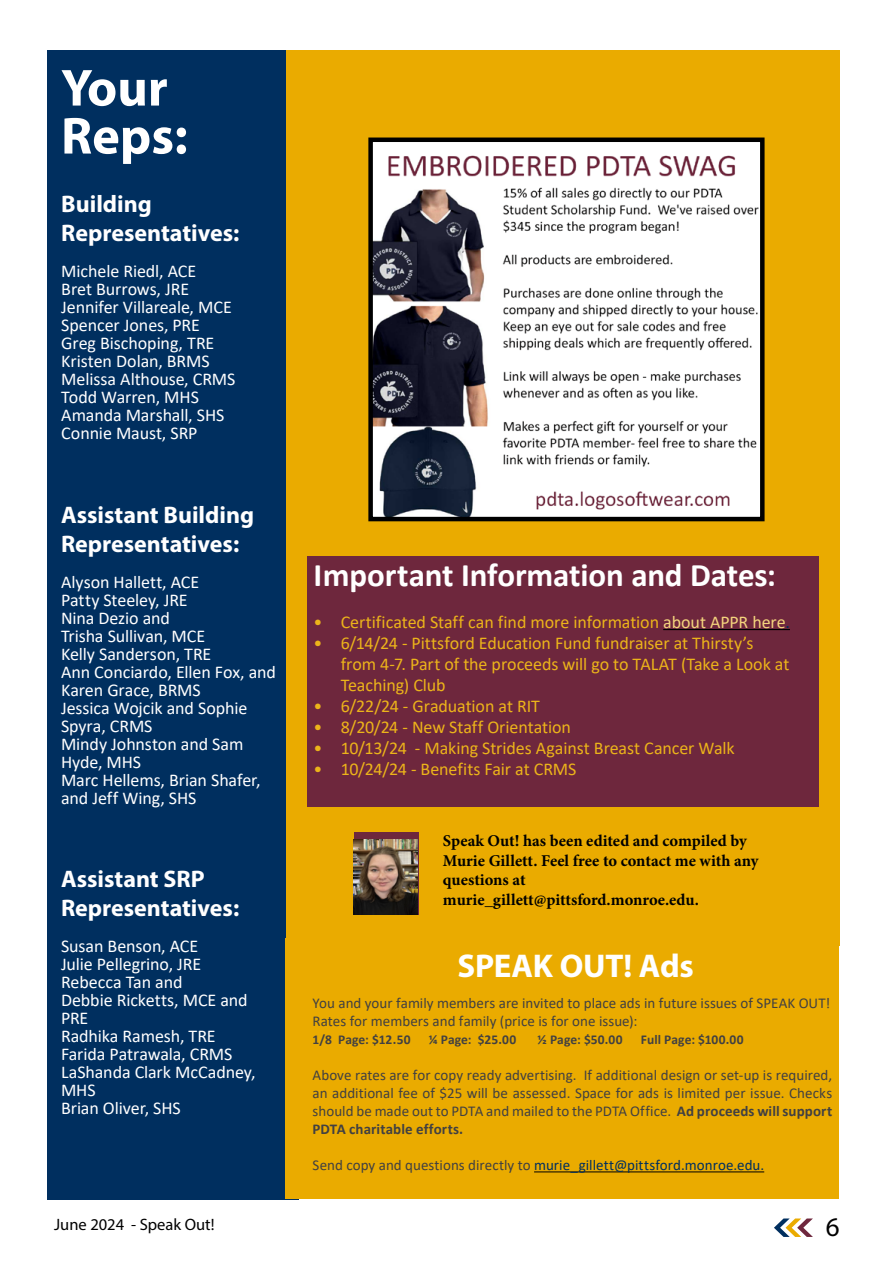
<style>
.page{position:relative;width:893px;height:1263px;background:#fff}
.page>*{position:absolute;margin:0;border:0;box-sizing:border-box;transform-origin:0 0}
.t1{font:700 52.5px/48px "Myriad Pro";color:#fff}
.t2{font:700 33px "Calibri";letter-spacing:-.005em;color:#fff}
.t3{font:700 33px "Myriad Pro";letter-spacing:-.01em;color:#fff}
.t4{font:27px "Myriad Pro";color:#000}
.t5{font:700 24px/28.8px "Myriad Pro";color:#fff}
.t6{font:18px/18px "Calibri";letter-spacing:-.005em;color:#fff}
.t7{font:18px/21px "Calibri";letter-spacing:-.005em;color:#ecb41a}
.t8{font:700 16.5px/19.8px "Minion Pro";color:#000}
.t9{font:16.5px "Myriad Pro";color:#000}
.t10{font:15px/18px "Calibri";letter-spacing:.005em;color:#414042}
.t11{font:15px "Calibri";letter-spacing:.005em;color:#002f5f}
.t12{font:700 13.5px "Calibri";letter-spacing:.005em;color:#414042}
.s1{color:#f4d47d}
.s2{color:#002f5f}
.s3{font-weight:700}
.s4{color:#414042}
</style>
<div class="page">
<svg style="left:774px;top:1218px;width:39px;height:19px"></svg>
<div style="left:48px;top:167px;width:251px;height:336px;background:#002f5f"></div>
<div style="left:48px;top:498px;width:251px;height:512px;background:#002f5f"></div>
<div style="left:48px;top:862px;width:251px;height:337px;background:#002f5f"></div>
<div style="left:48px;top:51px;width:252px;height:123px;background:#002f5f"></div>
<div style="left:286px;top:938px;width:553px;height:261px;background:#eaab00"></div>
<hr style="left:534px;top:1171px;width:230px;height:1px;background:#000">
<div style="left:286px;top:51px;width:554px;height:895px;background:#eaab00"></div>
<div style="left:307px;top:557px;width:512px;height:250px;background:#6e273d"></div>
<hr style="left:663px;top:629px;width:127px;height:1px;background:#000">
<img style="left:373px;top:143px;width:387px;height:373px">
<div style="left:368px;top:138px;width:397px;height:383px;border:4px solid #000"></div>
<div style="left:354px;top:833px;width:65px;height:82px;background:linear-gradient(to right,#6e273d,#6e273d)"></div>
<img style="left:354px;top:839px;width:63px;height:76px">
<h1 class="t1" style="left:61px;top:62px;width:128px">Your<br>Reps:</h1>
<h3 class="t5" style="left:61px;top:189px;width:180px">Building<br>Representatives:</h3>
<p class="t6" style="left:61px;top:261px;width:176px">Michele Riedl, ACE<br>Bret Burrows, JRE<br>Jennifer Villareale, MCE<br>Spencer Jones, PRE<br>Greg Bischoping, TRE<br>Kristen Dolan, BRMS<br>Melissa Althouse, CRMS<br>Todd Warren, MHS<br>Amanda Marshall, SHS<br>Connie Maust, SRP</p>
<h3 class="t5" style="left:61px;top:500px;width:195px">Assistant Building<br>Representatives:</h3>
<p class="t6" style="left:61px;top:572px;width:216px">Alyson Hallett, ACE<br>Patty Steeley, JRE<br>Nina Dezio and<br>Trisha Sullivan, MCE<br>Kelly Sanderson, TRE<br>Ann Conciardo, Ellen Fox, and<br>Karen Grace, BRMS<br>Jessica Wojcik and Sophie<br>Spyra, CRMS<br>Mindy Johnston and Sam<br>Hyde, MHS<br>Marc Hellems, Brian Shafer, and Jeff Wing, SHS</p>
<h3 class="t5" style="left:61px;top:864px;width:180px">Assistant SRP<br>Representatives:</h3>
<p class="t6" style="left:61px;top:936px;width:196px">Susan Benson, ACE<br>Julie Pellegrino, JRE<br>Rebecca Tan and<br>Debbie Ricketts, MCE and<br>PRE<br>Radhika Ramesh, TRE<br>Farida Patrawala, CRMS<br>LaShanda Clark McCadney,<br>MHS<br>Brian Oliver, SHS</p>
<h2 class="t2" style="left:314px;top:551px;width:464px">Important Information and Dates:</h2>
<p class="t7" style="left:314px;top:610px;width:478px">• Certificated Staff can find more information <span class="s1">about APPR here</span><span class="s2">.</span></p>
<p class="t7" style="left:341px;top:632px;width:450px;text-indent:-27px">• 6/14/24 - Pittsford Education Fund fundraiser at Thirsty’s from 4-7. Part of the proceeds will go to TALAT (Take a Look at<br>Teaching) Club</p>
<p class="t7" style="left:314px;top:695px;width:228px">• 6/22/24 - Graduation at RIT</p>
<p class="t7" style="left:314px;top:716px;width:259px">• 8/20/24 - New Staff Orientation</p>
<p class="t7" style="left:314px;top:737px;width:423px">• 10/13/24 - Making Strides Against Breast Cancer Walk</p>
<p class="t7" style="left:314px;top:758px;width:264px">• 10/24/24 - Benefits Fair at CRMS</p>
<p class="t8" style="left:443px;top:830px;width:317px">Speak Out! has been edited and compiled by Murie Gillett. Feel free to contact me with any questions at murie_gillett@pittsford.monroe.edu.</p>
<h2 class="t3" style="left:458px;top:944px;width:238px">SPEAK OUT! Ads</h2>
<p class="t10" style="left:313px;top:994px;width:519px">You and your family members are invited to place ads in future issues of SPEAK OUT!<br>Rates for members and family (price is for one issue):</p>
<p class="t12" style="left:313px;top:1030px;width:99px">1/8 Page: $12.50</p>
<p class="t12" style="left:429px;top:1030px;width:89px">¼ Page: $25.00</p>
<p class="t12" style="left:538px;top:1030px;width:86px">½ Page: $50.00</p>
<p class="t12" style="left:641px;top:1030px;width:104px">Full Page: $100.00</p>
<p class="t10" style="left:313px;top:1066px;width:521px;text-align:justify">Above rates are for copy ready advertising. If additional design or set-up is required, an additional fee of $25 will be assessed. Space for ads is limited per issue. Checks should be made out to PDTA and mailed to the PDTA Office. <span class="s3">Ad proceeds will support PDTA charitable efforts.</span></p>
<p class="t11" style="left:313px;top:1155px;width:453px"><span class="s4">Send copy and questions directly to</span> murie_gillett@pittsford.monroe.edu.</p>
<p class="t9" style="left:54px;top:1214px;width:162px">June 2024 - Speak Out!</p>
<h3 class="t4" style="left:826px;top:1210px;width:15px">6</h3>
</div>
